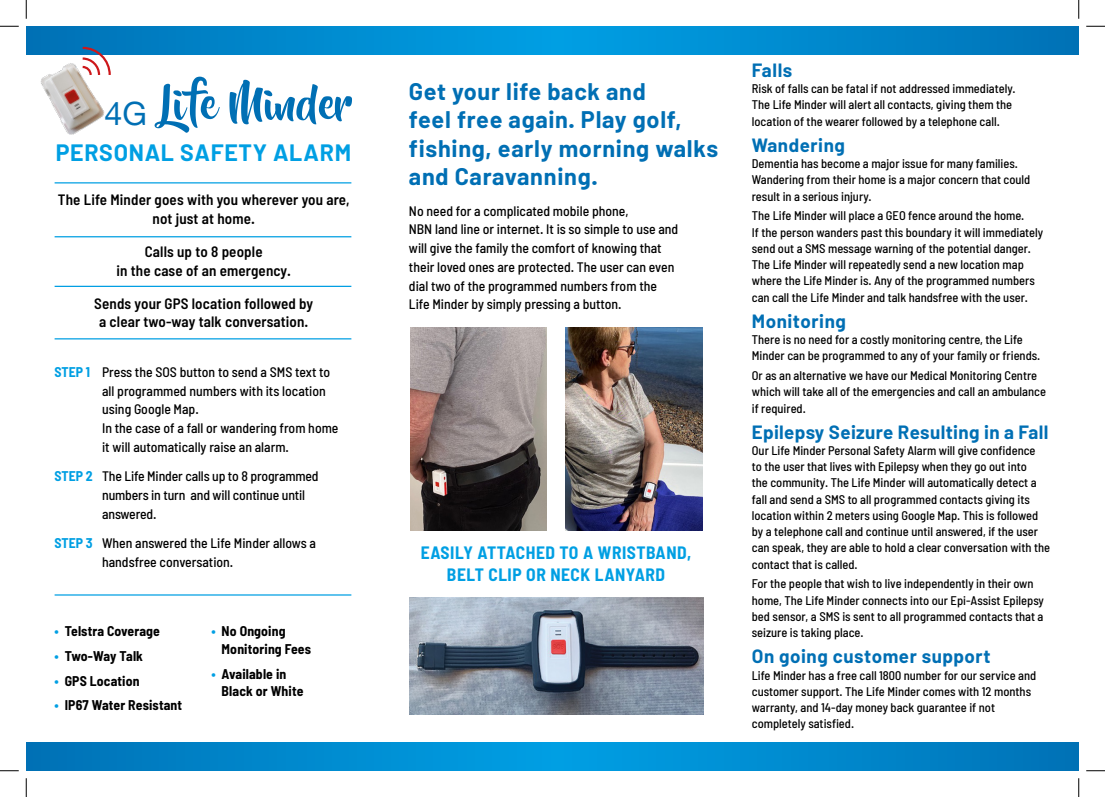
<style>
.page{position:relative;width:1105px;height:797px;background:#fff}
.page>*{position:absolute;margin:0;border:0;box-sizing:border-box;transform-origin:0 0}
.t1{font:700 23.5px/28.1px "Barlow";letter-spacing:.03em;color:#006fb4}
.t2{font:700 23.12px "Barlow";letter-spacing:.03em;color:#009fe3}
.t3{font:700 18.75px "Barlow";letter-spacing:.03em;color:#006fb4}
.t4{font:700 semi-condensed 17.5px/22.6px "Barlow";letter-spacing:.03em;color:#009fe3;text-align:center}
.t5{font:600 semi-condensed 15px/18.8px "Barlow";letter-spacing:.01em;color:#000;text-align:center}
.t6{font:500 semi-condensed 13.75px/18.8px "Barlow";color:#000}
.t7{font:700 semi-condensed 13.75px/17.5px "Barlow";letter-spacing:.01em;color:#000}
.t8{font:700 semi-condensed 13.75px "Barlow";letter-spacing:-.015em;color:#000}
.t9{font:500 semi-condensed 12.5px/16.2px "Barlow";color:#000}
.s1{font-weight:700;color:#009fe3}
.s2{color:#009fe3}
</style>
<div class="page">
<svg style="left:26px;top:26px;width:1053px;height:29px;background:#0088cd"></svg>
<svg style="left:26px;top:742px;width:1053px;height:28px;background:#08c"></svg>
<svg style="left:155px;top:77px;width:197px;height:56px"></svg>
<img style="left:409px;top:597px;width:294px;height:117px">
<img style="left:566px;top:327px;width:136px;height:203px">
<img style="left:410px;top:327px;width:137px;height:203px">
<hr style="left:55px;top:236px;width:296px;height:1px;background:#009fe3">
<hr style="left:55px;top:182px;width:296px;height:1px;background:#009fe3">
<hr style="left:55px;top:286px;width:296px;height:1px;background:#009fe3">
<hr style="left:55px;top:338px;width:296px;height:1px;background:#009fe3">
<hr style="left:55px;top:594px;width:296px;height:1px;background:#009fe3">
<img style="left:32px;top:52px;width:73px;height:83px">
<svg style="left:80px;top:46px;width:32px;height:31px"></svg>
<svg style="left:0;top:25px;width:19px;height:2px"></svg>
<svg style="left:1086px;top:25px;width:19px;height:2px"></svg>
<svg style="left:0;top:770px;width:19px;height:1px"></svg>
<svg style="left:1086px;top:770px;width:19px;height:1px"></svg>
<svg style="left:25px;top:0;width:2px;height:19px"></svg>
<svg style="left:25px;top:778px;width:2px;height:19px"></svg>
<svg style="left:1078px;top:0;width:1px;height:19px"></svg>
<svg style="left:1078px;top:778px;width:1px;height:19px"></svg>
<h2 class="t2" style="left:56px;top:138px;width:297px">PERSONAL SAFETY ALARM</h2>
<p class="t5" style="left:58px;top:190px;width:293px">The Life Minder goes with you wherever you are, not just at home.</p>
<p class="t5" style="left:117px;top:242px;width:176px">Calls up to 8 people<br>in the case of an emergency.</p>
<p class="t5" style="left:94px;top:293px;width:221px">Sends your GPS location followed by a clear two-way talk conversation.</p>
<p class="t6" style="left:102px;top:362px;width:238px;text-indent:-48px"><span class="s1">STEP 1</span> Press the SOS button to send a SMS text to all programmed numbers with its location using Google Map.<br>In the case of a fall or wandering from home it will automatically raise an alarm.</p>
<p class="t6" style="left:102px;top:466px;width:218px;text-indent:-48px"><span class="s1">STEP 2</span> The Life Minder calls up to 8 programmed numbers in turn and will continue until answered.</p>
<p class="t6" style="left:102px;top:533px;width:215px;text-indent:-48px"><span class="s1">STEP 3</span> When answered the Life Minder allows a handsfree conversation.</p>
<p class="t7" style="left:55px;top:622px;width:107px"><span class="s2">•</span> Telstra Coverage</p>
<p class="t8" style="left:55px;top:647px;width:90px"><span class="s2">•</span> Two-Way Talk</p>
<p class="t7" style="left:55px;top:671px;width:86px"><span class="s2">•</span> GPS Location</p>
<p class="t7" style="left:55px;top:696px;width:129px"><span class="s2">•</span> IP67 Water Resistant</p>
<p class="t7" style="left:222px;top:622px;width:91px;text-indent:-10px"><span class="s2">•</span> No Ongoing<br>Monitoring Fees</p>
<p class="t7" style="left:222px;top:664px;width:83px;text-indent:-10px"><span class="s2">•</span> Available in<br>Black or White</p>
<h1 class="t1" style="left:409px;top:77px;width:311px">Get your life back and<br>feel free again. Play golf, fishing, early morning walks and Caravanning.</h1>
<p class="t6" style="left:409px;top:201px;width:271px">No need for a complicated mobile phone,<br>NBN land line or internet. It is so simple to use and will give the family the comfort of knowing that their loved ones are protected. The user can even dial two of the programmed numbers from the Life Minder by simply pressing a button.</p>
<h3 class="t4" style="left:421px;top:540px;width:272px">EASILY ATTACHED TO A WRISTBAND,<br>BELT CLIP OR NECK LANYARD</h3>
<h3 class="t3" style="left:752px;top:58px;width:42px">Falls</h3>
<p class="t9" style="left:752px;top:80px;width:265px">Risk of falls can be fatal if not addressed immediately.<br>The Life Minder will alert all contacts, giving them the location of the wearer followed by a telephone call.</p>
<h3 class="t3" style="left:752px;top:133px;width:95px">Wandering</h3>
<p class="t9" style="left:752px;top:155px;width:280px">Dementia has become a major issue for many families.<br>Wandering from their home is a major concern that could result in a serious injury.</p>
<p class="t9" style="left:752px;top:207px;width:293px">The Life Minder will place a GEO fence around the home.<br>If the person wanders past this boundary it will immediately send out a SMS message warning of the potential danger.<br>The Life Minder will repeatedly send a new location map where the Life Minder is. Any of the programmed numbers can call the Life Minder and talk handsfree with the user.</p>
<h3 class="t3" style="left:752px;top:309px;width:96px">Monitoring</h3>
<p class="t9" style="left:752px;top:331px;width:290px">There is no need for a costly monitoring centre, the Life<br>Minder can be programmed to any of your family or friends.</p>
<p class="t9" style="left:752px;top:367px;width:296px">Or as an alternative we have our Medical Monitoring Centre which will take all of the emergencies and call an ambulance if required.</p>
<h3 class="t3" style="left:752px;top:420px;width:298px">Epilepsy Seizure Resulting in a Fall</h3>
<p class="t9" style="left:752px;top:442px;width:300px">Our Life Minder Personal Safety Alarm will give confidence<br>to the user that lives with Epilepsy when they go out into<br>the community. The Life Minder will automatically detect a fall and send a SMS to all programmed contacts giving its location within 2 meters using Google Map. This is followed by a telephone call and continue until answered, if the user can speak, they are able to hold a clear conversation with the contact that is called.</p>
<p class="t9" style="left:752px;top:575px;width:294px">For the people that wish to live independently in their own home, The Life Minder connects into our Epi-Assist Epilepsy bed sensor, a SMS is sent to all programmed contacts that a seizure is taking place.</p>
<h3 class="t3" style="left:752px;top:645px;width:240px">On going customer support</h3>
<p class="t9" style="left:752px;top:666px;width:286px">Life Minder has a free call 1800 number for our service and customer support. The Life Minder comes with 12 months warranty, and 14-day money back guarantee if not completely satisfied.</p>
</div>
